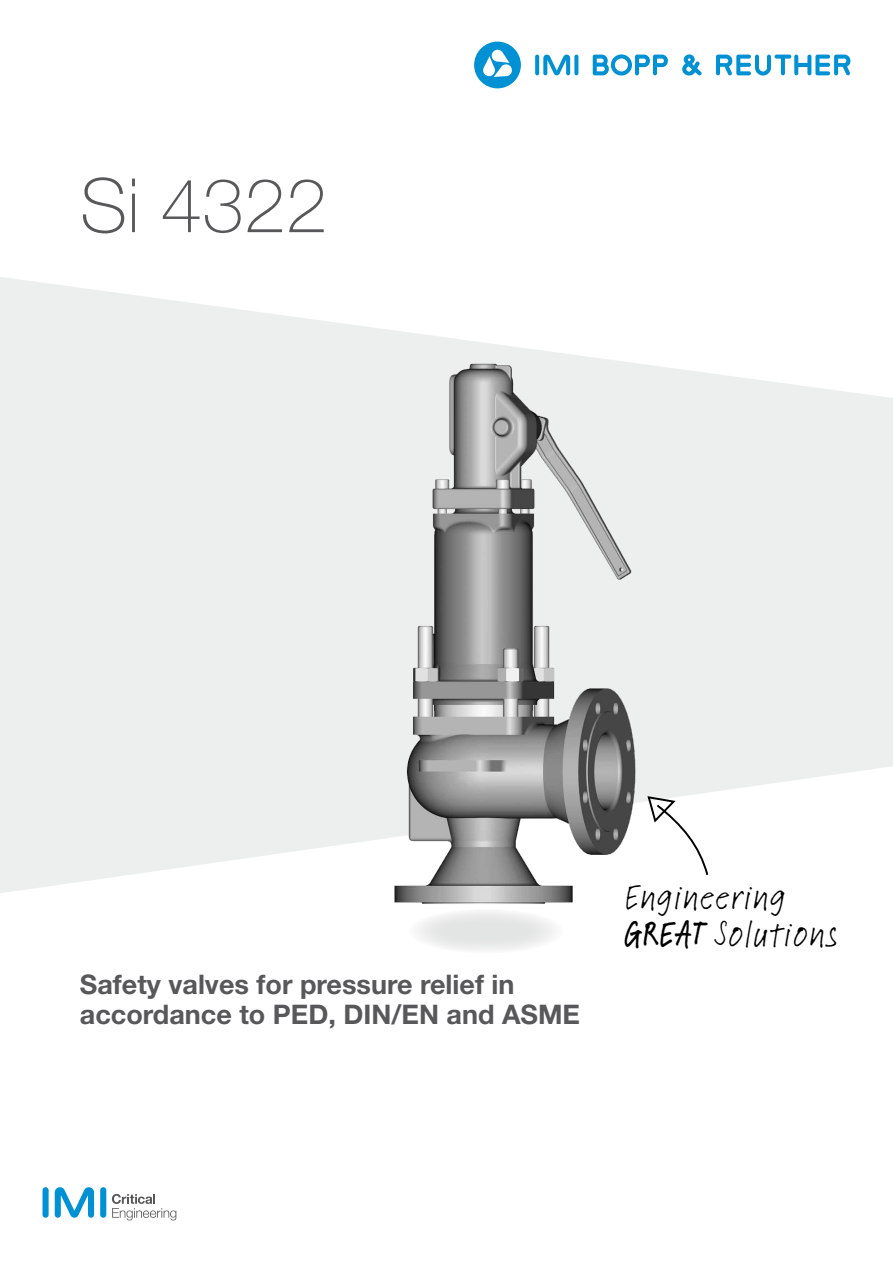
<style>
.page{position:relative;width:893px;height:1263px;background:#fff}
.page>*{position:absolute;margin:0;border:0;box-sizing:border-box;transform-origin:0 0}
.t1{font:100 75px "Helvetica Neue LTW1 G";color:#58585a}
.t2{font:37.65px/36.5px "Feltpen LT";letter-spacing:.025em;color:#000;scale:.9 1}
.t3{font:700 27px/30px "Helvetica Neue";color:#58585a}
.s1{font-weight:500}
</style>
<div class="page">
<svg style="left:0;top:277px;width:893px;height:616px;fill:#edeeee"></svg>
<svg style="left:658px;top:795px;width:52px;height:82px"></svg>
<div style="left:43px;top:1187px;width:6px;height:31px;background:#0091d5;border-radius:3px"></div>
<div style="left:100px;top:1187px;width:6px;height:31px;background:#0091d5;border-radius:3px"></div>
<svg style="left:55px;top:1187px;width:39px;height:31px"></svg>
<svg style="left:112px;top:1194px;width:64px;height:26px"></svg>
<div style="left:474px;top:42px;width:47px;height:46px;background:#0091d5;border-radius:50%"></div>
<svg style="left:535px;top:55px;width:4px;height:20px"></svg>
<svg style="left:574px;top:55px;width:4px;height:20px"></svg>
<svg style="left:543px;top:55px;width:27px;height:20px"></svg>
<svg style="left:682px;top:54px;width:20px;height:22px"></svg>
<svg style="left:593px;top:54px;width:75px;height:22px"></svg>
<svg style="left:716px;top:55px;width:134px;height:21px"></svg>
<svg style="left:483px;top:49px;width:29px;height:28px"></svg>
<div style="left:408px;top:909px;width:156px;height:44px;background:#e3e4e4;border-radius:50%"></div>
<img style="left:365px;top:355px;width:293px;height:559px">
<h1 class="t1" style="left:80px;top:161px;width:249px">Si 4322</h1>
<p class="t3" style="left:80px;top:969px;width:502px">Safety valves for pressure relief in accordance to PED, DIN/EN and ASME</p>
<h2 class="t2" style="left:624px;top:878px;width:240px">Engineering<br><span class="s1">GREAT</span> Solutions</h2>
</div>
